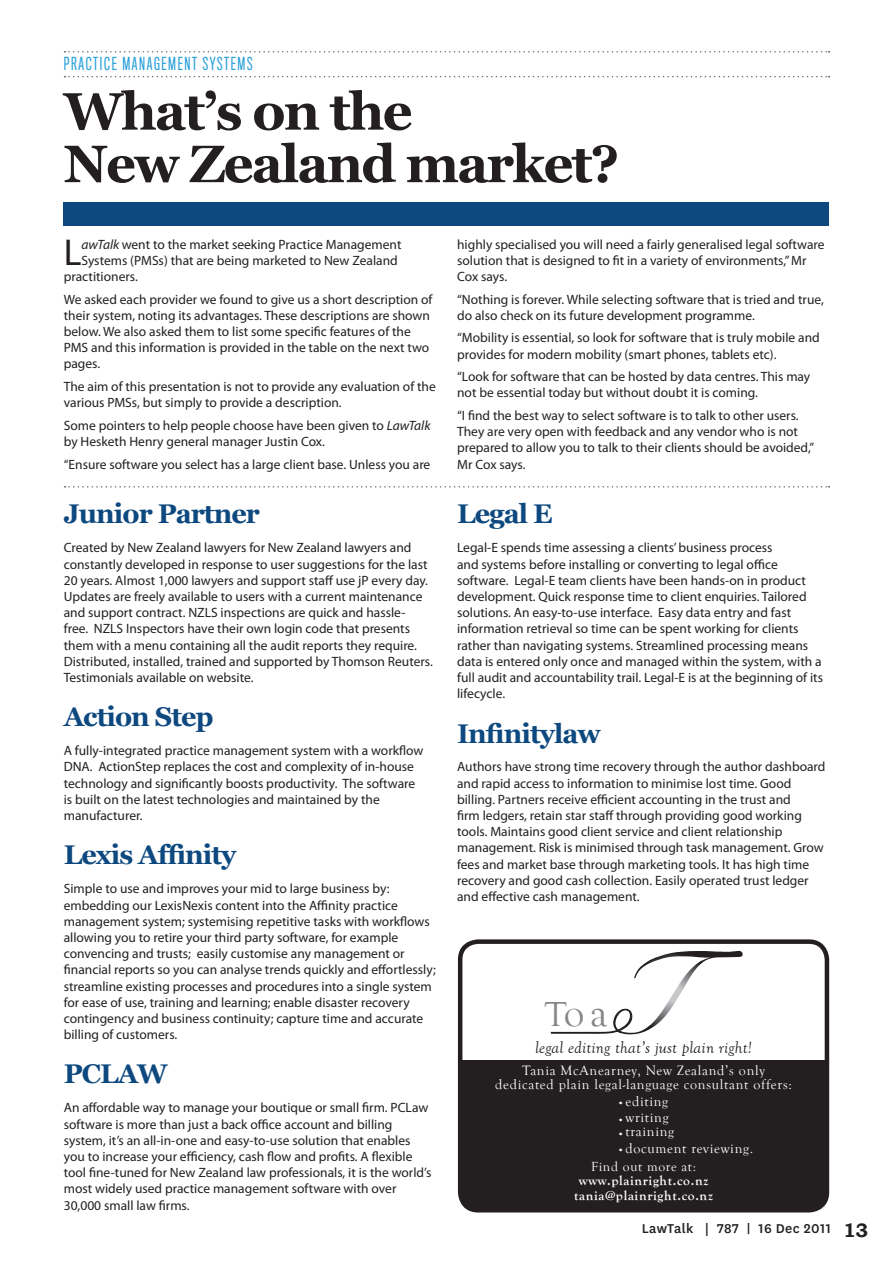
<style>
.page{position:relative;width:893px;height:1263px;background:#fff}
.page>*{position:absolute;margin:0;border:0;box-sizing:border-box;transform-origin:0 0}
.t1{font:700 52.5px/52.5px "Georgia";letter-spacing:-.035em;color:#231f20}
.t2{font:41.25px "Goudy Old Style T";color:#848689}
.t3{font:37.5px "Myriad Pro";color:#231f20}
.t4{font:700 27px "Georgia";letter-spacing:-.035em;color:#0d487f}
.t5{font:italic 17.25px "Goudy Old Style T";letter-spacing:.01em;color:#231f20}
.t6{font:16.5px "Titling Gothic FB Comp";letter-spacing:.1em;color:#2ca1da}
.t7{font:500 15px "National";letter-spacing:.025em;color:#231f20}
.t8{font:13.95px/14.2px "Goudy Old Style T";letter-spacing:.05em;color:#fff}
.t9{font:13.5px/16.2px "Myriad Pro";color:#231f20}
.t10{font:700 13.5px/14.2px "Goudy Old Style T";letter-spacing:.05em;color:#fff;text-align:center}
.t11{font:13.5px "Goudy Old Style T";letter-spacing:.05em;color:#fff}
.s1{font-style:italic}
.s2{font-size:35.7px}
.s3{font-size:27.15px}
.s4{font-family:"Bookman Old Style";font-weight:700;font-size:19.5px}
</style>
<div class="page">
<svg style="left:65px;top:51px;width:764px;height:2px"></svg>
<svg style="left:65px;top:76px;width:764px;height:1px"></svg>
<svg style="left:65px;top:486px;width:764px;height:2px"></svg>
<div style="left:64px;top:202px;width:765px;height:23px;background:#0d487f"></div>
<div style="left:462px;top:1060px;width:363px;height:149px;background:#231f20"></div>
<div style="left:458px;top:939px;width:371px;height:273px;border:5px solid #231f20;border-radius:18px"></div>
<svg style="left:551px;top:951px;width:192px;height:83px"></svg>
<p class="t6" style="left:64px;top:54px;width:190px">PRACTICE MANAGEMENT SYSTEMS</p>
<h1 class="t1" style="left:64px;top:85px;width:557px">What’s on the<br>New Zealand market?</h1>
<h3 class="t3" style="left:64px;top:229px;width:19px">L</h3>
<p class="t9" style="left:81px;top:236px;width:321px"><span class="s1">awTalk</span> went to the market seeking Practice Management</p>
<p class="t9" style="left:81px;top:252px;width:318px">Systems (PMSs) that are being marketed to New Zealand</p>
<p class="t9" style="left:64px;top:268px;width:76px">practitioners.</p>
<p class="t9" style="left:64px;top:291px;width:370px">We asked each provider we found to give us a short description of their system, noting its advantages. These descriptions are shown below. We also asked them to list some specific features of the PMS and this information is provided in the table on the next two pages.</p>
<p class="t9" style="left:64px;top:378px;width:374px">The aim of this presentation is not to provide any evaluation of the various PMSs, but simply to provide a description.</p>
<p class="t9" style="left:64px;top:417px;width:368px">Some pointers to help people choose have been given to <span class="s1">LawTalk </span>by Hesketh Henry general manager Justin Cox.</p>
<p class="t9" style="left:64px;top:456px;width:368px">“Ensure software you select has a large client base. Unless you are</p>
<h3 class="t4" style="left:64px;top:497px;width:198px">Junior Partner</h3>
<p class="t9" style="left:64px;top:540px;width:371px">Created by New Zealand lawyers for New Zealand lawyers and constantly developed in response to user suggestions for the last 20 years. Almost 1,000 lawyers and support staff use jP every day.<br>Updates are freely available to users with a current maintenance and support contract. NZLS inspections are quick and hassle&shy;free. NZLS Inspectors have their own login code that presents them with a menu containing all the audit reports they require.<br>Distributed, installed, trained and supported by Thomson Reuters.<br>Testimonials available on website.</p>
<h3 class="t4" style="left:64px;top:700px;width:151px">Action Step</h3>
<p class="t9" style="left:64px;top:742px;width:361px">A fully-integrated practice management system with a workflow DNA. ActionStep replaces the cost and complexity of in-house technology and significantly boosts productivity. The software is built on the latest technologies and maintained by the manufacturer.</p>
<h3 class="t4" style="left:64px;top:838px;width:174px">Lexis Affinity</h3>
<p class="t9" style="left:64px;top:880px;width:374px">Simple to use and improves your mid to large business by: embedding our LexisNexis content into the Affinity practice management system; systemising repetitive tasks with workflows allowing you to retire your third party software, for example convencing and trusts; easily customise any management or financial reports so you can analyse trends quickly and effortlessly; streamline existing processes and procedures into a single system for ease of use, training and learning; enable disaster recovery contingency and business continuity; capture time and accurate billing of customers.</p>
<h3 class="t4" style="left:64px;top:1057px;width:105px">PCLAW</h3>
<p class="t9" style="left:64px;top:1099px;width:369px">An affordable way to manage your boutique or small firm. PCLaw software is more than just a back office account and billing system, it’s an all-in-one and easy-to-use solution that enables you to increase your efficiency, cash flow and profits. A flexible tool fine-tuned for New Zealand law professionals, it is the world’s most widely used practice management software with over 30,000 small law firms.</p>
<p class="t9" style="left:457px;top:236px;width:369px">highly specialised you will need a fairly generalised legal software solution that is designed to fit in a variety of environments,” Mr<br>Cox says.</p>
<p class="t9" style="left:457px;top:291px;width:368px">“Nothing is forever. While selecting software that is tried and true, do also check on its future development programme.</p>
<p class="t9" style="left:457px;top:330px;width:364px">“Mobility is essential, so look for software that is truly mobile and provides for modern mobility (smart phones, tablets etc).</p>
<p class="t9" style="left:457px;top:368px;width:355px">“Look for software that can be hosted by data centres. This may not be essential today but without doubt it is coming.</p>
<p class="t9" style="left:457px;top:407px;width:359px">“I find the best way to select software is to talk to other users.<br>They are very open with feedback and any vendor who is not prepared to allow you to talk to their clients should be avoided,” Mr Cox says.</p>
<h3 class="t4" style="left:457px;top:497px;width:97px">Legal E</h3>
<p class="t9" style="left:457px;top:540px;width:367px">Legal-E spends time assessing a clients’ business process<br>and systems before installing or converting to legal office software. Legal-E team clients have been hands-on in product development. Quick response time to client enquiries. Tailored solutions. An easy-to-use interface. Easy data entry and fast information retrieval so time can be spent working for clients rather than navigating systems. Streamlined processing means data is entered only once and managed within the system, with a full audit and accountability trail. Legal-E is at the beginning of its lifecycle.</p>
<h3 class="t4" style="left:457px;top:716px;width:145px">Infinitylaw</h3>
<p class="t9" style="left:457px;top:759px;width:370px">Authors have strong time recovery through the author dashboard and rapid access to information to minimise lost time. Good billing. Partners receive efficient accounting in the trust and<br>firm ledgers, retain star staff through providing good working tools. Maintains good client service and client relationship management. Risk is minimised through task management. Grow fees and market base through marketing tools. It has high time recovery and good cash collection. Easily operated trust ledger and effective cash management.</p>
<h2 class="t2" style="left:545px;top:990px;width:64px"><span class="s2">T</span>o a</h2>
<p class="t5" style="left:535px;top:1038px;width:218px">legal editing that’s just plain right!</p>
<p class="t8" style="left:495px;top:1063px;width:298px;text-align:center">Tania McAnearney, New Zealand’s only dedicated plain legal-language consultant offers:</p>
<p class="t8" style="left:617px;top:1093px;width:53px;line-height:16.5px"><span class="s3">.</span>editing <span class="s3">.</span>writing</p>
<p class="t8" style="left:617px;top:1124px;width:137px;line-height:16px"><span class="s3">.</span>training<br><span class="s3">.</span>document reviewing.</p>
<p class="t11" style="left:591px;top:1159px;width:107px">Find out more at:</p>
<p class="t10" style="left:574px;top:1174px;width:140px">www.plainright.co.nz tania@plainright.co.nz</p>
<p class="t7" style="left:642px;top:1218px;width:228px">LawTalk | 787 | 16 Dec 2011 <span class="s4">13</span></p>
</div>
